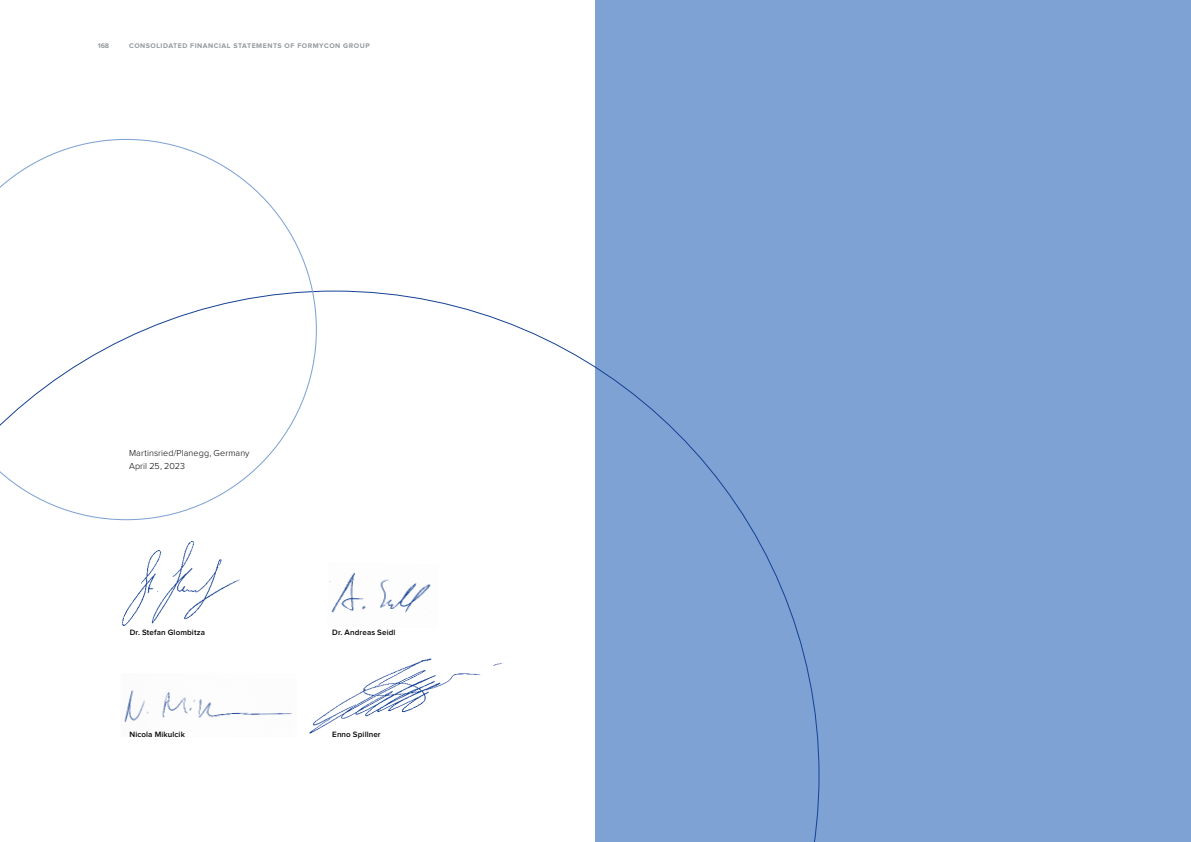
<style>
.page{position:relative;width:1191px;height:842px;background:#fff}
.page>*{position:absolute;margin:0;border:0;box-sizing:border-box;transform-origin:0 0}
.t1{font:300 9px/12.8px "Proxima Nova";letter-spacing:.01em;color:#000}
.t2{font:600 8px "Proxima Nova";letter-spacing:.015em;color:#000}
.t3{font:700 7px "Proxima Nova";letter-spacing:.075em;color:#94999c}
</style>
<div class="page">
<div style="left:595px;top:0;width:596px;height:842px;background:#7fa2d5"></div>
<svg style="left:119px;top:291px;width:700px;height:551px"></svg>
<svg style="left:0;top:139px;width:317px;height:381px"></svg>
<img style="left:120px;top:673px;width:177px;height:64px">
<p class="t3" style="left:98px;top:43px;width:13px">168</p>
<p class="t3" style="left:129px;top:43px;width:242px">CONSOLIDATED FINANCIAL STATEMENTS OF FORMYCON GROUP</p>
<p class="t1" style="left:129px;top:447px;width:122px">Martinsried/Planegg, Germany<br>April 25, 2023</p>
<p class="t2" style="left:130px;top:629px;width:77px">Dr. Stefan Glombitza</p>
<p class="t2" style="left:332px;top:629px;width:65px">Dr. Andreas Seidl</p>
<p class="t2" style="left:130px;top:731px;width:57px">Nicola Mikulcik</p>
<p class="t2" style="left:332px;top:731px;width:50px">Enno Spillner</p>
</div>
